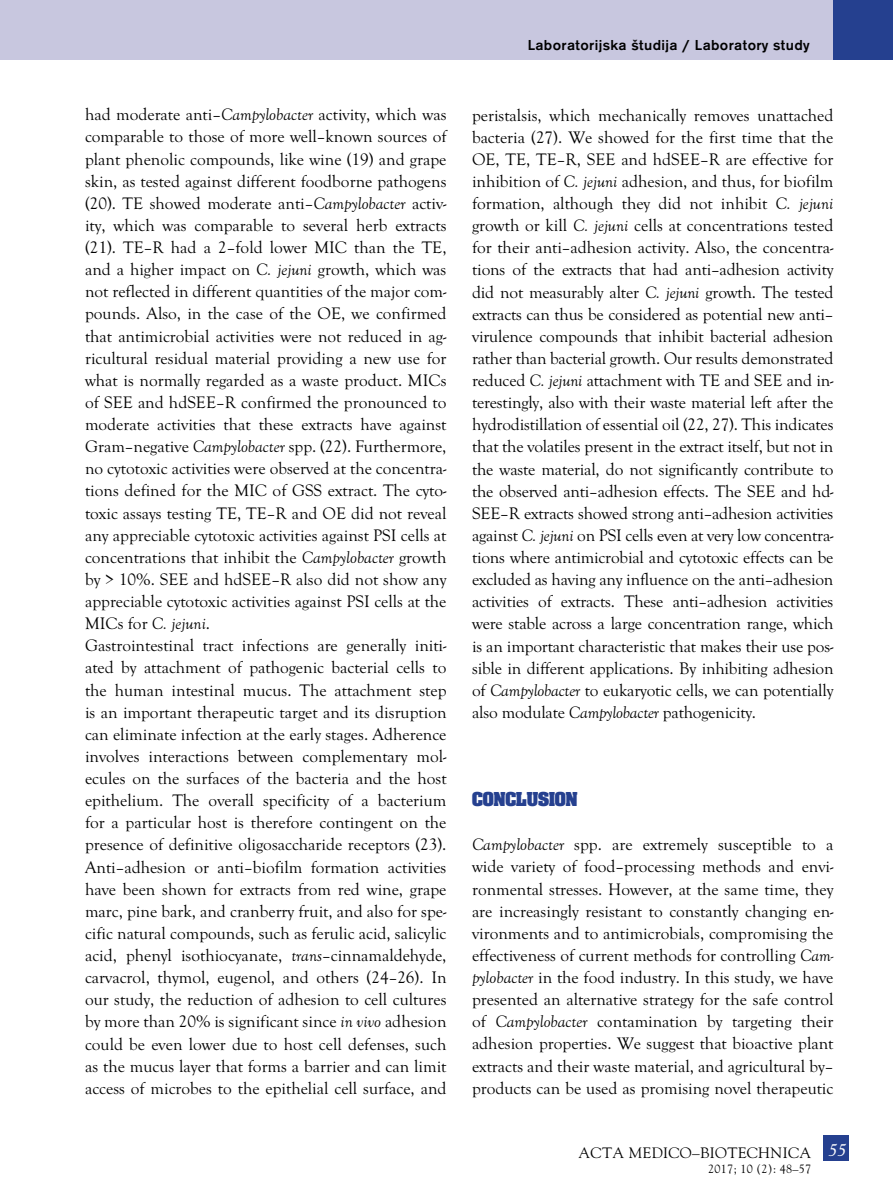
<style>
.page{position:relative;width:893px;height:1191px;background:#fff}
.page>*{position:absolute;margin:0;border:0;box-sizing:border-box;transform-origin:0 0}
.t1{font:700 21px "Aachen PCE";color:#25408f}
.t2{font:17.25px/22px "Goudy Old Sty TCE";color:#000;text-align:justify}
.t3{font:500 15px "Accius TCE";letter-spacing:.025em;color:#000}
.t4{font:15px "MM Goudy";letter-spacing:.025em;color:#000}
.t5{font:12px "MM Goudy";letter-spacing:.025em;color:#000}
.s1{font-style:italic}
</style>
<div class="page">
<div style="left:0;top:0;width:833px;height:60px;background:#c8c7df"></div>
<div style="left:833px;top:0;width:60px;height:60px;background:#25408f"></div>
<div style="left:824px;top:1135px;width:25px;height:26px;background:#25408f"></div>
<p class="t3" style="left:528px;top:36px;width:283px">Laboratorijska študija / Laboratory study</p>
<p class="t2" style="left:85px;top:104px;width:363px;text-align:left">had moderate anti–<span class="s1">Campylobacter</span> activity, which was comparable to those of more well–known sources of plant phenolic compounds, like wine (19) and grape skin, as tested against different foodborne pathogens (20). TE showed moderate anti–<span class="s1">Campylobacter</span> activ&shy;ity, which was comparable to several herb extracts (21). TE–R had a 2–fold lower MIC than the TE, and a higher impact on <span class="s1">C. jejuni</span> growth, which was not reflected in different quantities of the major com&shy;pounds. Also, in the case of the OE, we confirmed that antimicrobial activities were not reduced in ag&shy;ricultural residual material providing a new use for what is normally regarded as a waste product. MICs of SEE and hdSEE–R confirmed the pronounced to moderate activities that these extracts have against Gram–negative <span class="s1">Campylobacter</span> spp. (22). Furthermore, no cytotoxic activities were observed at the concentra&shy;tions defined for the MIC of GSS extract. The cyto&shy;toxic assays testing TE, TE–R and OE did not reveal any appreciable cytotoxic activities against PSI cells at concentrations that inhibit the <span class="s1">Campylobacter</span> growth by &gt; 10%. SEE and hdSEE–R also did not show any appreciable cytotoxic activities against PSI cells at the MICs for <span class="s1">C. jejuni</span>.<br>Gastrointestinal tract infections are generally initi&shy;ated by attachment of pathogenic bacterial cells to the human intestinal mucus. The attachment step is an important therapeutic target and its disruption can eliminate infection at the early stages. Adherence involves interactions between complementary mol&shy;ecules on the surfaces of the bacteria and the host epithelium. The overall specificity of a bacterium for a particular host is therefore contingent on the presence of definitive oligosaccharide receptors (23).<br>Anti–adhesion or anti–biofilm formation activities have been shown for extracts from red wine, grape marc, pine bark, and cranberry fruit, and also for spe&shy;cific natural compounds, such as ferulic acid, salicylic acid, phenyl isothiocyanate, <span class="s1">trans</span>–cinnamaldehyde, carvacrol, thymol, eugenol, and others (24–26). In our study, the reduction of adhesion to cell cultures by more than 20% is significant since <span class="s1">in vivo</span> adhesion could be even lower due to host cell defenses, such as the mucus layer that forms a barrier and can limit access of microbes to the epithelial cell surface, and</p>
<p class="t2" style="left:472px;top:104px;width:363px">peristalsis, which mechanically removes unattached bacteria (27). We showed for the first time that the OE, TE, TE–R, SEE and hdSEE–R are effective for inhibition of <span class="s1">C. jejuni</span> adhesion, and thus, for biofilm formation, although they did not inhibit <span class="s1">C. jejuni </span>growth or kill <span class="s1">C. jejuni</span> cells at concentrations tested for their anti–adhesion activity. Also, the concentra&shy;tions of the extracts that had anti–adhesion activity did not measurably alter <span class="s1">C. jejuni</span> growth. The tested extracts can thus be considered as potential new anti– virulence compounds that inhibit bacterial adhesion rather than bacterial growth. Our results demonstrated reduced <span class="s1">C. jejuni</span> attachment with TE and SEE and in&shy;terestingly, also with their waste material left after the hydrodistillation of essential oil (22, 27). This indicates that the volatiles present in the extract itself, but not in the waste material, do not significantly contribute to the observed anti–adhesion effects. The SEE and hd-SEE–R extracts showed strong anti–adhesion activities against <span class="s1">C. jejuni</span> on PSI cells even at very low concentra&shy;tions where antimicrobial and cytotoxic effects can be excluded as having any influence on the anti–adhesion activities of extracts. These anti–adhesion activities were stable across a large concentration range, which is an important characteristic that makes their use pos&shy;sible in different applications. By inhibiting adhesion of <span class="s1">Campylobacter</span> to eukaryotic cells, we can potentially also modulate <span class="s1">Campylobacter</span> pathogenicity.</p>
<p class="t1" style="left:472px;top:788px;width:107px">CONCLUSION</p>
<p class="t2" style="left:472px;top:833px;width:363px"><span class="s1">Campylobacter</span> spp. are extremely susceptible to a wide variety of food–processing methods and envi&shy;ronmental stresses. However, at the same time, they are increasingly resistant to constantly changing en&shy;vironments and to antimicrobials, compromising the effectiveness of current methods for controlling <span class="s1">Cam&shy;pylobacter</span> in the food industry. In this study, we have presented an alternative strategy for the safe control of <span class="s1">Campylobacter</span> contamination by targeting their adhesion properties. We suggest that bioactive plant extracts and their waste material, and agricultural by– products can be used as promising novel therapeutic</p>
<p class="t4" style="left:578px;top:1143px;width:269px">ACTA MEDICO–BIOTECHNICA <sup>55</sup></p>
<p class="t5" style="left:708px;top:1160px;width:105px">2017; 10 (2): 48–57</p>
</div>
